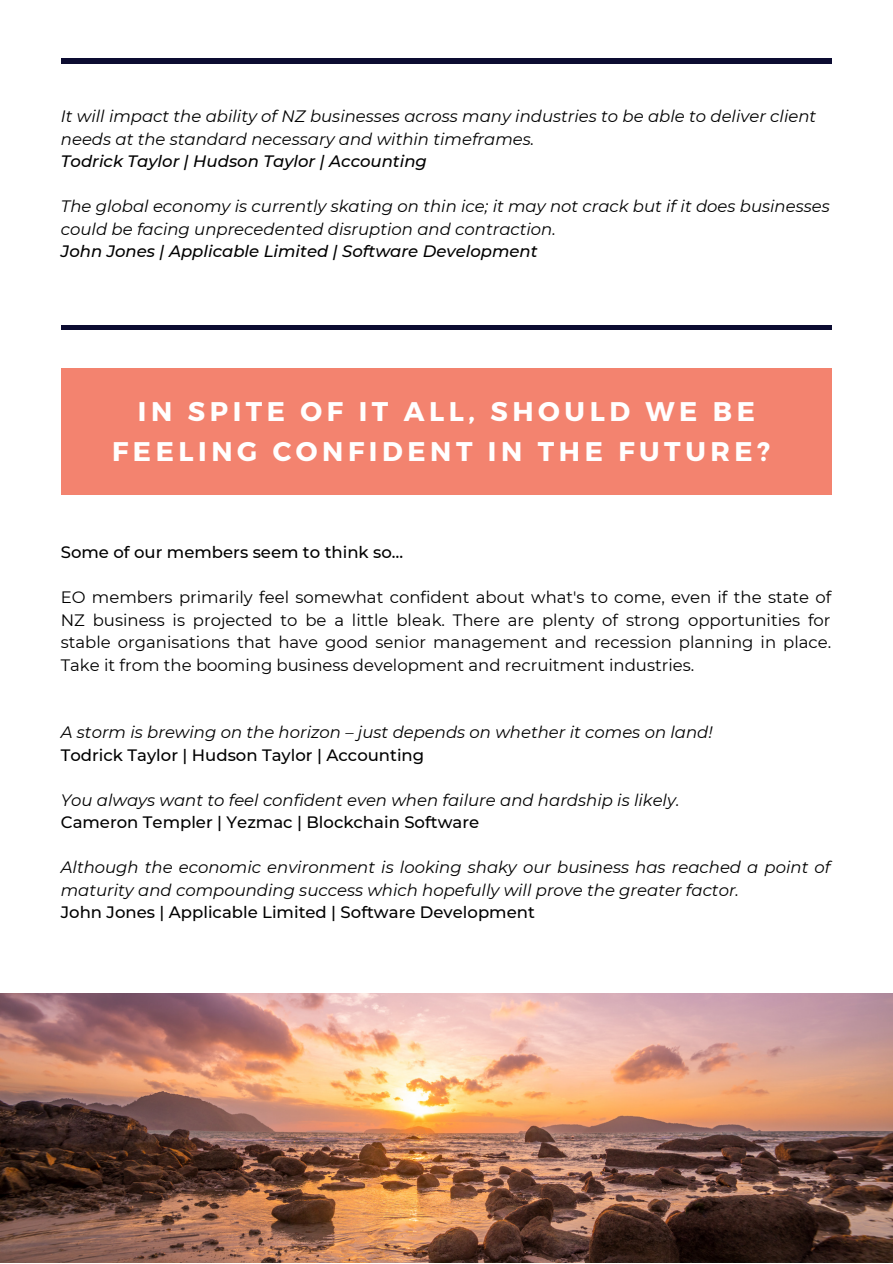
<style>
.page{position:relative;width:893px;height:1264px;background:#fff}
.page>*{position:absolute;margin:0;border:0;box-sizing:border-box;transform-origin:0 0}
.t1{font:700 27px/40.5px "Montserrat";letter-spacing:.17em;color:#fff;text-align:center}
.t2{font:italic 16.5px/22.5px "Montserrat";color:#000}
.t3{font:16.5px/22.5px "Montserrat";color:#000;text-align:justify}
.t4{font:500 16.5px "Montserrat";color:#000}
.t5{font:italic 500 16.5px "Montserrat";color:#000}
</style>
<div class="page">
<div style="left:61px;top:58px;width:770px;height:5px;background:#0c0c31"></div>
<div style="left:61px;top:368px;width:770px;height:126px;background:#f3836f"></div>
<img style="left:0;top:993px;width:892px;height:269px">
<hr style="left:61px;top:325px;width:770px;height:4px;background:#0c0c31">
<p class="t2" style="left:61px;top:105px;width:756px">It will impact the ability of NZ businesses across many industries to be able to deliver client needs at the standard necessary and within timeframes.</p>
<p class="t5" style="left:61px;top:151px;width:367px">Todrick Taylor | Hudson Taylor | Accounting</p>
<p class="t2" style="left:61px;top:195px;width:770px">The global economy is currently skating on thin ice; it may not crack but if it does businesses could be facing unprecedented disruption and contraction.</p>
<p class="t5" style="left:61px;top:241px;width:478px">John Jones | Applicable Limited | Software Development</p>
<h1 class="t1" style="left:112px;top:389px;width:659px">IN SPITE OF IT ALL, SHOULD WE BE<br>FEELING CONFIDENT IN THE FUTURE?</h1>
<p class="t4" style="left:61px;top:542px;width:344px">Some of our members seem to think so…</p>
<p class="t3" style="left:61px;top:586px;width:772px">EO members primarily feel somewhat confident about what's to come, even if the state of NZ business is projected to be a little bleak. There are plenty of strong opportunities for stable organisations that have good senior management and recession planning in place.<br>Take it from the booming business development and recruitment industries.</p>
<p class="t2" style="left:61px;top:721px;width:653px">A storm is brewing on the horizon – just depends on whether it comes on land!</p>
<p class="t4" style="left:61px;top:744px;width:365px">Todrick Taylor | Hudson Taylor | Accounting</p>
<p class="t2" style="left:61px;top:788px;width:620px">You always want to feel confident even when failure and hardship is likely.</p>
<p class="t4" style="left:61px;top:812px;width:420px">Cameron Templer | Yezmac | Blockchain Software</p>
<p class="t2" style="left:61px;top:856px;width:771px">Although the economic environment is looking shaky our business has reached a point of maturity and compounding success which hopefully will prove the greater factor.</p>
<p class="t4" style="left:61px;top:902px;width:475px">John Jones | Applicable Limited | Software Development</p>
</div>
